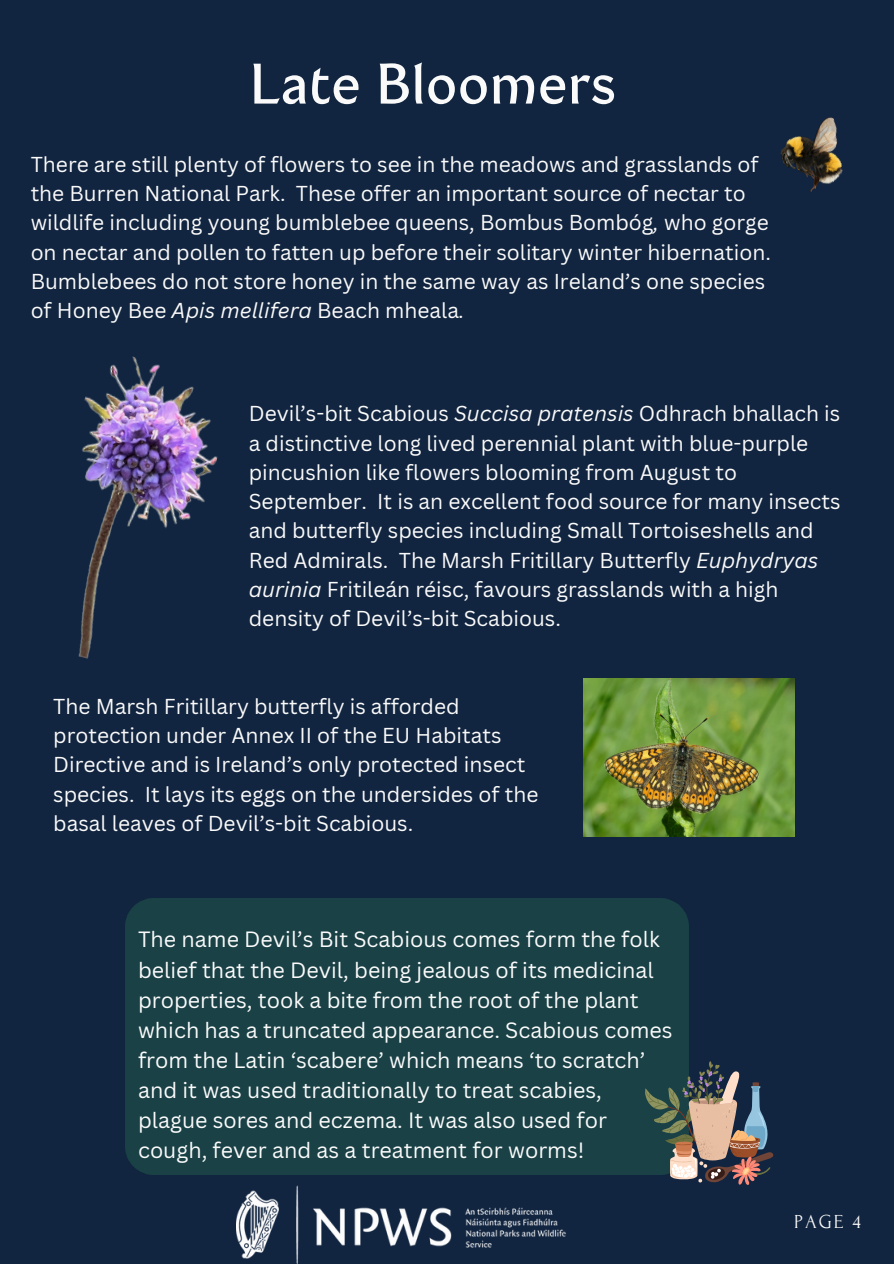
<style>
.page{position:relative;width:894px;height:1264px;background:#fff}
.page>*{position:absolute;margin:0;border:0;box-sizing:border-box;transform-origin:0 0}
.t1{font:500 57px "Naisiunta";color:#fafafa}
.t2{font:21.45px/30.2px "Canva Sans";color:#fafafa}
.t3{font:21px/29.2px "Canva Sans";color:#fafafa}
.t4{font:19.8px "Forum";color:#fafafa}
.s1{font-style:italic}
</style>
<div class="page">
<div style="left:0;top:0;width:893px;height:1263px;background:#122540"></div>
<img style="left:236px;top:1185px;width:330px;height:78px">
<img style="left:78px;top:356px;width:140px;height:303px">
<img style="left:780px;top:117px;width:63px;height:75px">
<img style="left:583px;top:679px;width:211px;height:157px">
<div style="left:126px;top:899px;width:562px;height:275px;background:#194146"></div>
<svg style="left:644px;top:1061px;width:129px;height:123px"></svg>
<p class="t1" style="left:249px;top:61px;width:368px">Late Bloomers</p>
<p class="t3" style="left:31px;top:149px;width:741px">There are still plenty of flowers to see in the meadows and grasslands of the Burren National Park. These offer an important source of nectar to wildlife including young bumblebee queens, Bombus Bombóg<span class="s1">,</span> who gorge on nectar and pollen to fatten up before their solitary winter hibernation.<br>Bumblebees do not store honey in the same way as Ireland’s one species of Honey Bee <span class="s1">Apis mellifera</span> Beach mheala<span class="s1">.</span></p>
<p class="t3" style="left:249px;top:398px;width:593px">Devil’s-bit Scabious <span class="s1">Succisa pratensis</span> Odhrach bhallach is a distinctive long lived perennial plant with blue-purple pincushion like flowers blooming from August to September. It is an excellent food source for many insects and butterfly species including Small Tortoiseshells and Red Admirals. The Marsh Fritillary Butterfly <span class="s1">Euphydryas aurinia</span> Fritileán réisc, favours grasslands with a high density of Devil’s-bit Scabious.</p>
<p class="t3" style="left:53px;top:691px;width:486px">The Marsh Fritillary butterfly is afforded protection under Annex II of the EU Habitats Directive and is Ireland’s only protected insect species. It lays its eggs on the undersides of the basal leaves of Devil’s-bit Scabious.</p>
<p class="t2" style="left:138px;top:924px;width:536px">The name Devil’s Bit Scabious comes form the folk belief that the Devil, being jealous of its medicinal properties, took a bite from the root of the plant which has a truncated appearance. Scabious comes from the Latin ‘scabere’ which means ‘to scratch’ and it was used traditionally to treat scabies, plague sores and eczema. It was also used for cough, fever and as a treatment for worms!</p>
<p class="t4" style="left:794px;top:1210px;width:68px">PAGE 4</p>
</div>
